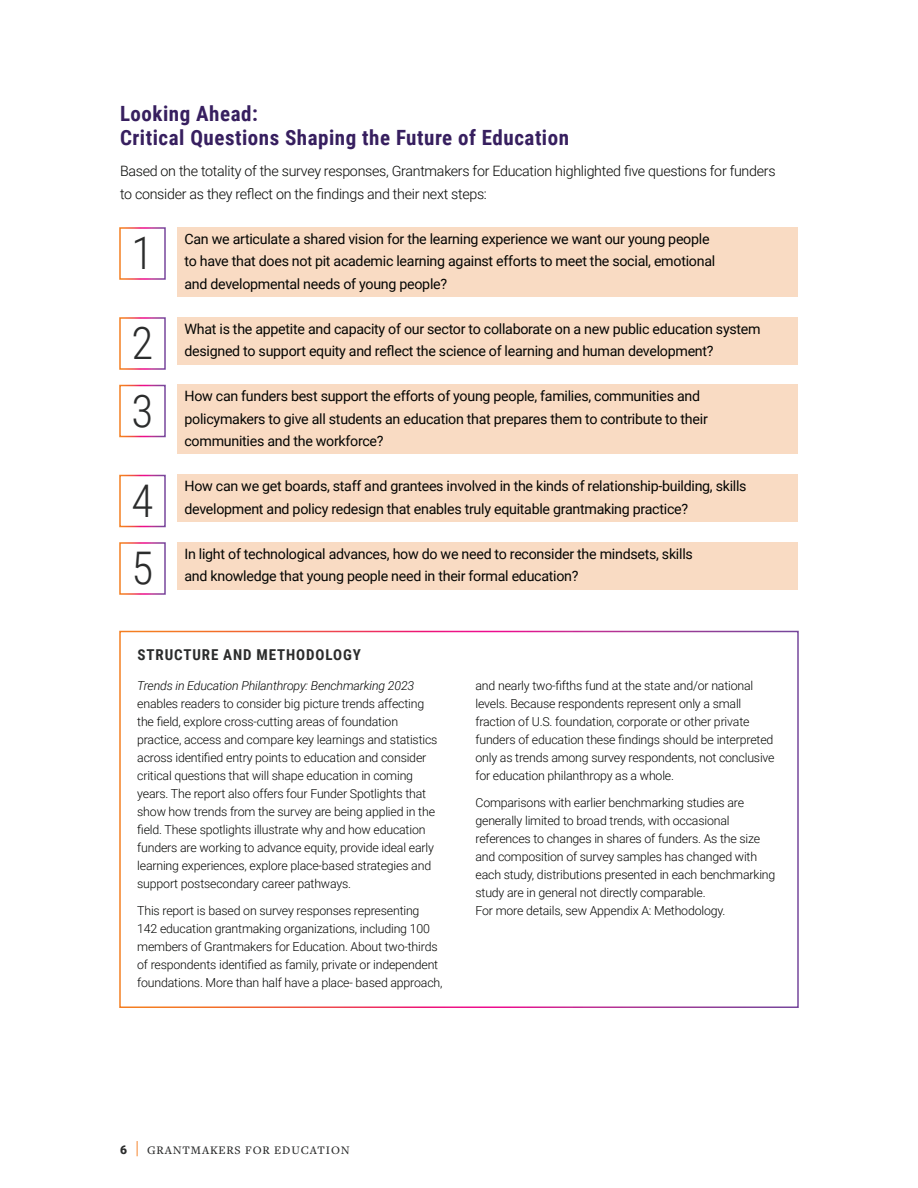
<style>
.page{position:relative;width:918px;height:1188px;background:#fff}
.page>*{position:absolute;margin:0;border:0;box-sizing:border-box;transform-origin:0 0}
.t1{font:300 45px/67.5px "Roboto Condensed";color:#2b2c2c}
.t2{font:700 21px/24px "Roboto Condensed";letter-spacing:.025em;color:#371f5f}
.t3{font:700 15px "Roboto Condensed";letter-spacing:.06em;color:#2b2c2c}
.t4{font:14.25px/22.5px "Roboto";letter-spacing:-.02em;color:#040503}
.t5{font:300 14.25px/22.5px "Roboto";letter-spacing:-.02em;color:#040503}
.t6{font:300 12.3px/18px "Roboto";letter-spacing:-.015em;color:#040503}
.t7{font:italic 300 12.3px "Roboto";letter-spacing:-.015em;color:#040503}
.t8{font:500 12px "Freight Text Pro";letter-spacing:.07em;color:#2b2c2c}
.s1{font-family:"Roboto";font-weight:900}
.s2{font-family:"Roboto";font-weight:400;font-size:18px;color:#f47e21}
</style>
<div class="page">
<div style="left:177px;top:227px;width:621px;height:70px;background:#f9dbc3"></div>
<div style="left:177px;top:317px;width:621px;height:47px;background:#f9dbc3"></div>
<div style="left:177px;top:385px;width:621px;height:69px;background:#f9dbc3"></div>
<div style="left:177px;top:475px;width:621px;height:47px;background:#f9dbc3"></div>
<div style="left:177px;top:542px;width:621px;height:47px;background:#f9dbc3"></div>
<div style="left:119px;top:227px;width:47px;height:53px;border:2px solid #fff"></div>
<div style="left:119px;top:631px;width:680px;height:377px;border:2px solid #fff"></div>
<div style="left:119px;top:317px;width:47px;height:53px;border:2px solid #fff"></div>
<div style="left:119px;top:385px;width:47px;height:52px;border:2px solid #fff"></div>
<div style="left:119px;top:475px;width:47px;height:52px;border:2px solid #fff"></div>
<div style="left:119px;top:542px;width:47px;height:53px;border:2px solid #fff"></div>
<h2 class="t2" style="left:120px;top:101px;width:451px">Looking Ahead:<br>Critical Questions Shaping the Future of Education</h2>
<p class="t5" style="left:120px;top:159px;width:657px">Based on the totality of the survey responses, Grantmakers for Education highlighted five questions for funders to consider as they reflect on the findings and their next steps:</p>
<p class="t4" style="left:184px;top:227px;width:532px">Can we articulate a shared vision for the learning experience we want our young people to have that does not pit academic learning against efforts to meet the social, emotional and developmental needs of young people?</p>
<p class="t4" style="left:184px;top:317px;width:578px">What is the appetite and capacity of our sector to collaborate on a new public education system designed to support equity and reflect the science of learning and human development?</p>
<p class="t4" style="left:184px;top:384px;width:525px">How can funders best support the efforts of young people, families, communities and policymakers to give all students an education that prepares them to contribute to their communities and the workforce?</p>
<p class="t4" style="left:184px;top:474px;width:564px">How can we get boards, staff and grantees involved in the kinds of relationship-building, skills development and policy redesign that enables truly equitable grantmaking practice?</p>
<p class="t4" style="left:184px;top:542px;width:510px">In light of technological advances, how do we need to reconsider the mindsets, skills and knowledge that young people need in their formal education?</p>
<h1 class="t1" style="left:132px;top:218px;width:23px">1</h1>
<h1 class="t1" style="left:132px;top:308px;width:23px">2<br>3</h1>
<h1 class="t1" style="left:132px;top:465px;width:23px">4<br>5</h1>
<p class="t3" style="left:138px;top:644px;width:225px">STRUCTURE AND METHODOLOGY</p>
<p class="t7" style="left:137px;top:677px;width:278px">Trends in Education Philanthropy: Benchmarking 2023</p>
<p class="t6" style="left:137px;top:694px;width:302px">enables readers to consider big picture trends affecting the field, explore cross-cutting areas of foundation practice, access and compare key learnings and statistics across identified entry points to education and consider critical questions that will shape education in coming years. The report also offers four Funder Spotlights that show how trends from the survey are being applied in the field. These spotlights illustrate why and how education funders are working to advance equity, provide ideal early learning experiences, explore place-based strategies and support postsecondary career pathways.</p>
<p class="t6" style="left:137px;top:901px;width:307px">This report is based on survey responses representing 142 education grantmaking organizations, including 100 members of Grantmakers for Education. About two-thirds of respondents identified as family, private or independent foundations. More than half have a place- based approach,</p>
<p class="t6" style="left:475px;top:676px;width:301px">and nearly two-fifths fund at the state and/or national levels. Because respondents represent only a small fraction of U.S. foundation, corporate or other private funders of education these findings should be interpreted only as trends among survey respondents, not conclusive for education philanthropy as a whole.</p>
<p class="t6" style="left:475px;top:793px;width:301px">Comparisons with earlier benchmarking studies are generally limited to broad trends, with occasional references to changes in shares of funders. As the size and composition of survey samples has changed with each study, distributions presented in each benchmarking study are in general not directly comparable.<br>For more details, sew Appendix A: Methodology.</p>
<p class="t8" style="left:120px;top:1142px;width:231px"><span class="s1">6</span> <span class="s2">|</span> GRANTMAKERS FOR EDUCATION</p>
</div>
